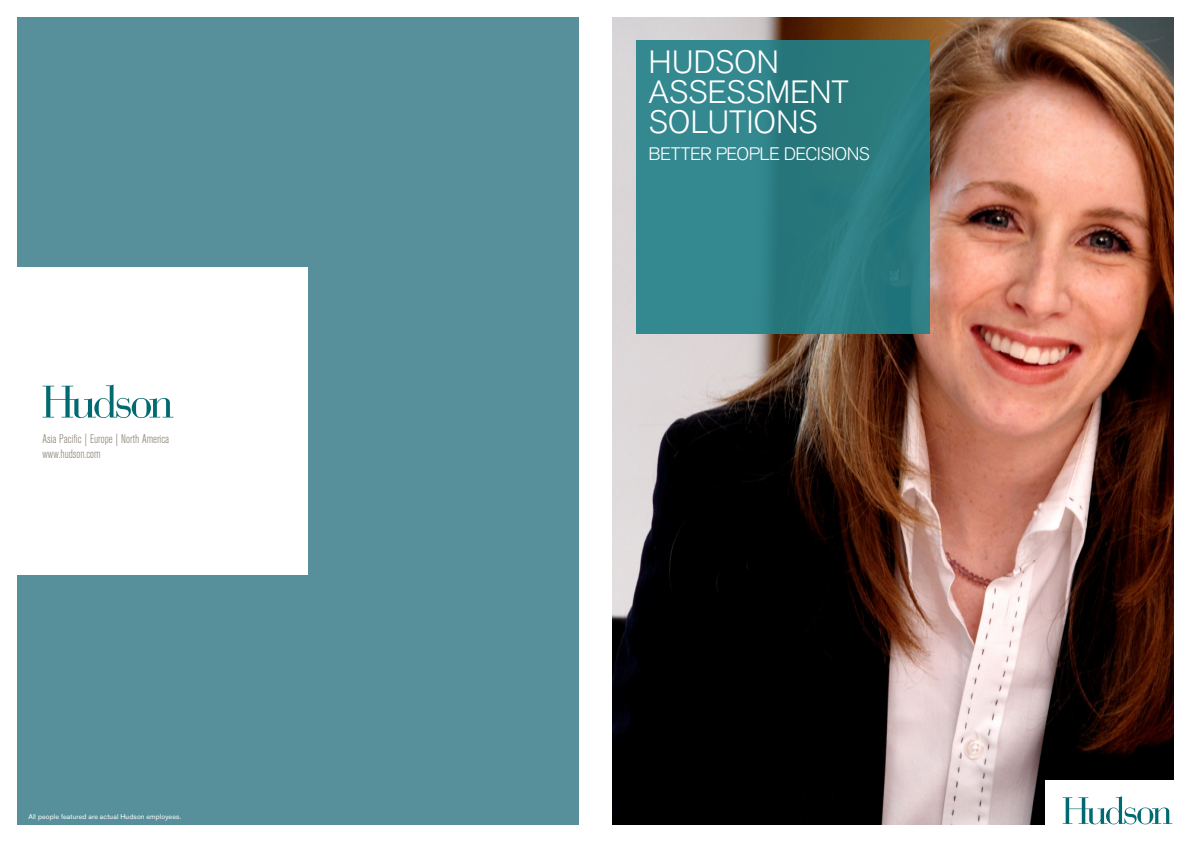
<style>
.page{position:relative;width:1191px;height:842px;background:#fff}
.page>*{position:absolute;margin:0;border:0;box-sizing:border-box;transform-origin:0 0}
.t1{font:300 32px/30px "Akzidenz Grotesk Pro";letter-spacing:-.005em;color:#fff}
.t2{font:300 18px "Akzidenz Grotesk Pro";letter-spacing:-.025em;color:#fff}
.t3{font:300 condensed 12.4px "Akzidenz Grotesk BE";color:#817868}
.Content_1{font:7px "Akzidenz Grotesk Pro";letter-spacing:.02em;color:#fff}
</style>
<div class="page">
<img style="left:612px;top:17px;width:562px;height:808px">
<div style="left:1045px;top:780px;width:144px;height:61px;background:#fff"></div>
<svg style="left:1062px;top:796px;width:110px;height:28px"></svg>
<div style="left:635px;top:40px;width:294px;height:294px;background:linear-gradient(to right,#368a92,#267579)"></div>
<div style="left:17px;top:17px;width:561px;height:808px;background:#57909a"></div>
<div style="left:0;top:267px;width:308px;height:308px;background:#fff"></div>
<svg style="left:43px;top:384px;width:130px;height:34px"></svg>
<p class="t3" style="left:43px;top:432px;width:128px">Asia Pacific | Europe | North America</p>
<p class="t3" style="left:43px;top:447px;width:60px">www.hudson.com</p>
<p class="Content_1" style="left:28px;top:812px;width:154px">All people featured are actual Hudson employees.</p>
<p class="t1" style="left:648px;top:47px;width:202px">HUDSON<br>ASSESSMENT<br>SOLUTIONS</p>
<p class="t2" style="left:648px;top:142px;width:223px">BETTER PEOPLE DECISIONS</p>
</div>
